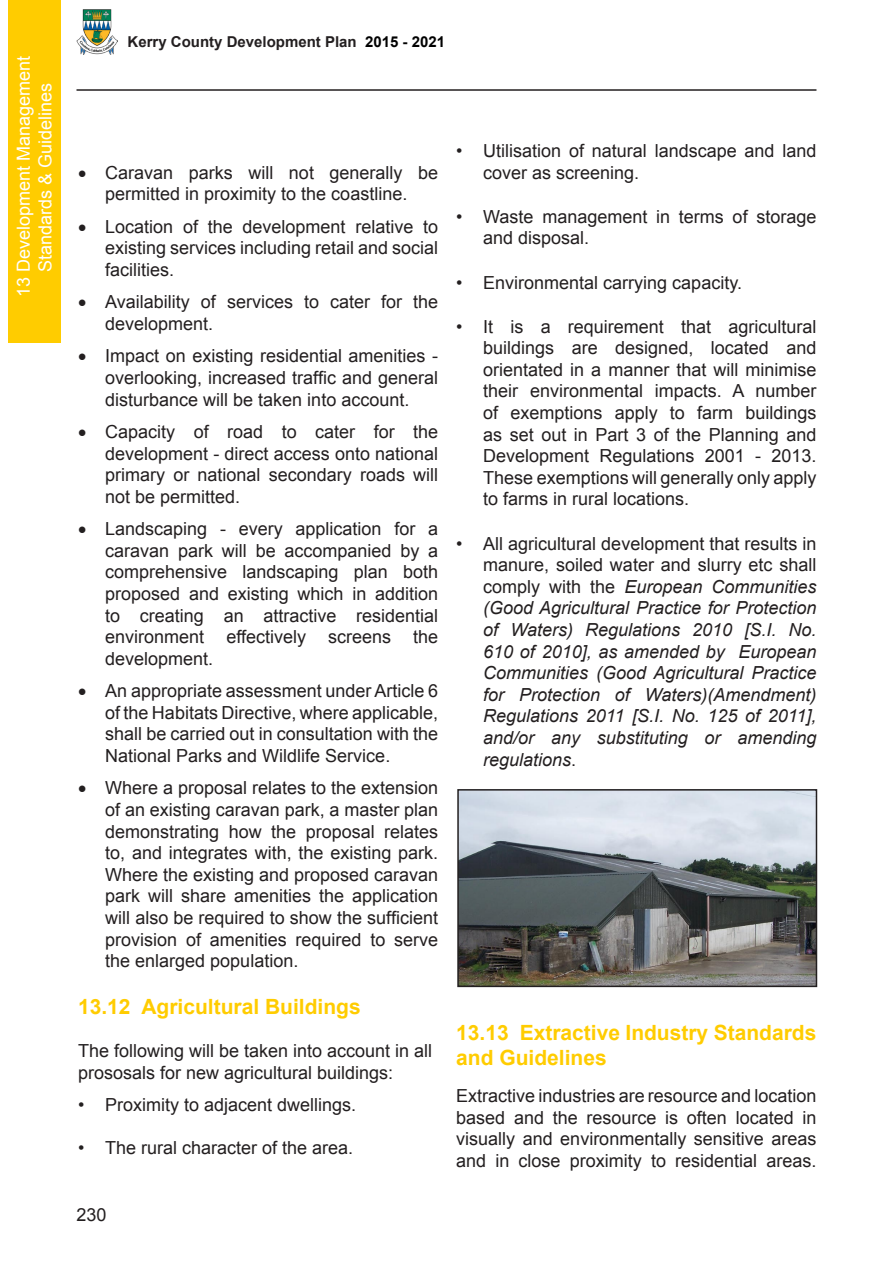
<style>
.page{position:relative;width:893px;height:1263px;background:#fff}
.page>*{position:absolute;margin:0;border:0;box-sizing:border-box;transform-origin:0 0}
.t1{font:700 21px/25.2px "Arial";color:#fc0}
.t2{font:18px/21.6px "Arial";color:#231f20;text-align:justify}
.t3{font:italic 18px/21.6px "Arial";color:#231f20;text-align:justify}
.t4{font:18px/21.6px "Arial";color:#fff;text-align:center}
.t5{font:700 15px "Arial";color:#231f20}
.s1{color:#000}
.s2{font-style:normal}
</style>
<div class="page">
<img style="left:77px;top:10px;width:40px;height:44px">
<hr style="left:76px;top:89px;width:740px;height:2px;background:#231f20">
<div style="left:8px;top:0;width:52px;height:342px;background:#fc0"></div>
<img style="left:460px;top:792px;width:354px;height:192px">
<div style="left:457px;top:789px;width:360px;height:198px;border:2px solid #231f20"></div>
<p class="t4" style="left:13px;top:297px;width:243px;rotate:-90deg">13 Development Management<br>Standards &amp; Guidelines</p>
<p class="t5" style="left:128px;top:32px;width:319px">Kerry County Development Plan <span class="s1">2015 - 2021</span></p>
<p class="t2" style="left:78px;top:162px;width:362px;text-align:center">• Caravan parks will not generally be permitted in proximity to the coastline.</p>
<p class="t2" style="left:105px;top:216px;width:334px;text-indent:-27px">• Location of the development relative to existing services including retail and social facilities.</p>
<p class="t2" style="left:105px;top:291px;width:334px;text-indent:-27px">• Availability of services to cater for the development.</p>
<p class="t2" style="left:105px;top:345px;width:334px;text-indent:-27px">• Impact on existing residential amenities - overlooking, increased traffic and general disturbance will be taken into account.</p>
<p class="t2" style="left:105px;top:421px;width:334px;text-indent:-27px">• Capacity of road to cater for the development - direct access onto national primary or national secondary roads will not be permitted.</p>
<p class="t2" style="left:105px;top:518px;width:334px;text-indent:-27px">• Landscaping - every application for a caravan park will be accompanied by a comprehensive landscaping plan both proposed and existing which in addition to creating an attractive residential environment effectively screens the development.</p>
<p class="t2" style="left:105px;top:680px;width:334px;text-indent:-27px">• An appropriate assessment under Article 6 of the Habitats Directive, where applicable, shall be carried out in consultation with the National Parks and Wildlife Service.</p>
<p class="t2" style="left:105px;top:777px;width:334px;text-indent:-27px">• Where a proposal relates to the extension of an existing caravan park, a master plan demonstrating how the proposal relates to, and integrates with, the existing park.<br>Where the existing and proposed caravan park will share amenities the application will also be required to show the sufficient provision of amenities required to serve the enlarged population.</p>
<p class="t1" style="left:78px;top:995px;width:284px">13.12 Agricultural Buildings</p>
<p class="t2" style="left:78px;top:1040px;width:356px">The following will be taken into account in all prososals for new agricultural buildings:</p>
<p class="t2" style="left:78px;top:1094px;width:280px">• Proximity to adjacent dwellings.</p>
<p class="t2" style="left:78px;top:1137px;width:277px">• The rural character of the area.</p>
<p class="t2" style="left:76px;top:1204px;width:32px">230</p>
<p class="t2" style="left:483px;top:140px;width:335px;text-indent:-27px">• Utilisation of natural landscape and land cover as screening.</p>
<p class="t2" style="left:483px;top:206px;width:335px;text-indent:-27px">• Waste management in terms of storage and disposal.</p>
<p class="t2" style="left:456px;top:272px;width:287px">• Environmental carrying capacity.</p>
<p class="t2" style="left:483px;top:316px;width:335px;text-indent:-27px">• It is a requirement that agricultural buildings are designed, located and orientated in a manner that will minimise their environmental impacts. A number of exemptions apply to farm buildings as set out in Part 3 of the Planning and Development Regulations 2001 - 2013.<br>These exemptions will generally only apply to farms in rural locations.</p>
<p class="t3" style="left:483px;top:533px;width:335px;text-indent:-27px"><span class="s2">• All agricultural development that results in manure, soiled water and slurry etc shall comply with the</span> European Communities (Good Agricultural Practice for Protection of Waters) Regulations 2010 [S.I. No.<br>610 of 2010], as amended by European Communities (Good Agricultural Practice for Protection of Waters)(Amendment)<br>Regulations 2011 [S.I. No. 125 of 2011], and/or any substituting or amending regulations<span class="s2">.</span></p>
<p class="t1" style="left:456px;top:1021px;width:362px">13.13 Extractive Industry Standards and Guidelines</p>
<p class="t2" style="left:456px;top:1085px;width:362px">Extractive industries are resource and location based and the resource is often located in visually and environmentally sensitive areas and in close proximity to residential areas.</p>
</div>
